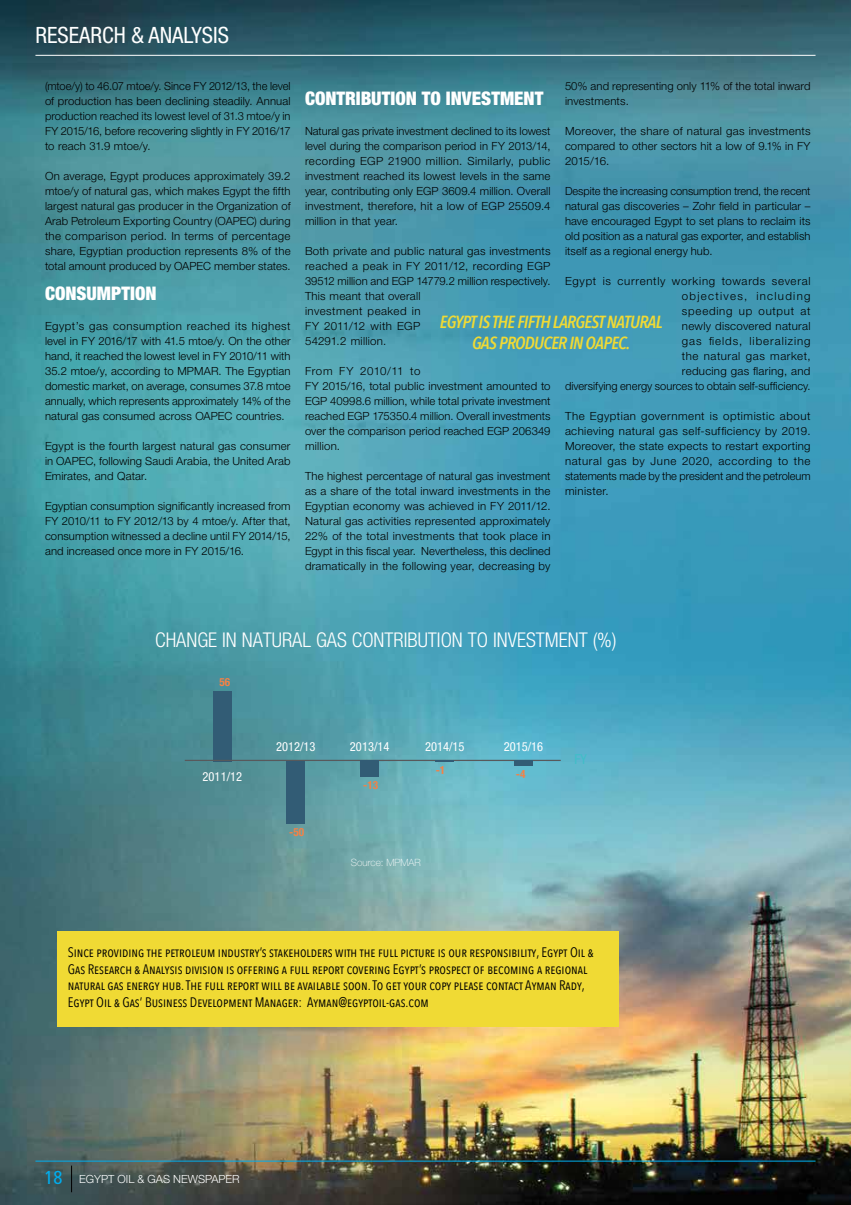
<style>
.page{position:relative;width:851px;height:1205px;background:#fff}
.page>*{position:absolute;margin:0;border:0;box-sizing:border-box;transform-origin:0 0}
.t1{font:condensed 22.5px "Helvetica Neue LT Std";color:#fff}
.t2{font:300 condensed 20.38px "Helvetica Neue LT Std";color:#fff}
.t3{font:900 condensed 18.75px "Helvetica Neue LT Std";color:#fff}
.t4{font:italic 600 17.5px/21px "Avenir Next Condensed";letter-spacing:-.035em;color:#f0da34;text-align:center}
.t5{font:13.75px/16.5px "Avenir Next Condensed";color:#000}
.t6{font:condensed 13.75px "Helvetica Neue LT Std";color:#40bec8}
.t7{font:condensed 12.5px "Helvetica Neue LT Std";letter-spacing:.005em;color:#fff}
.t8{font:300 11.25px/15px "Helvetica Neue LT Std";letter-spacing:.01em;color:#000;text-align:justify}
.t9{font:300 11.25px/15px "Helvetica Neue LT Std";letter-spacing:.05em;color:#000;text-align:right}
.t10{font:300 11.25px "Helvetica Neue LT Std";color:#fff}
.t11{font:700 condensed 11.25px "Helvetica Neue LT Std";color:#f48246}
.t12{font:100 10px "Helvetica Neue LT Std";color:#fff}
.s1{font-family:"Frutiger LT Pro";font-weight:400;font-stretch:condensed;font-size:18.75px;color:#00aeef}
</style>
<div class="page">
<img style="left:0;top:0;width:850px;height:1205px">
<div style="left:58px;top:931px;width:561px;height:95px;background:#f0da34"></div>
<div style="left:213px;top:691px;width:19px;height:70px;background:#325c75"></div>
<hr style="left:185px;top:760px;width:375px;height:1px;background:#58595b">
<div style="left:286px;top:761px;width:19px;height:63px;background:#325c75"></div>
<div style="left:359px;top:760px;width:19px;height:17px;background:#325c75"></div>
<svg style="left:435px;top:761px;width:19px;height:1px"></svg>
<div style="left:514px;top:760px;width:19px;height:5px;background:#325c75"></div>
<svg style="left:71px;top:1165px;width:1px;height:27px"></svg>
<hr style="left:35px;top:1161px;width:780px;height:1px;background:#00aeef">
<hr style="left:35px;top:55px;width:780px;height:1px;background:#fff">
<h1 class="t1" style="left:35px;top:23px;width:195px">RESEARCH &amp; ANALYSIS</h1>
<p class="t8" style="left:45px;top:78px;width:247px">(mtoe/y) to 46.07 mtoe/y. Since FY 2012/13, the level of production has been declining steadily. Annual production reached its lowest level of 31.3 mtoe/y in FY 2015/16, before recovering slightly in FY 2016/17 to reach 31.9 mtoe/y.</p>
<p class="t8" style="left:45px;top:168px;width:247px">On average, Egypt produces approximately 39.2 mtoe/y of natural gas, which makes Egypt the fifth largest natural gas producer in the Organization of Arab Petroleum Exporting Country (OAPEC) during the comparison period. In terms of percentage share, Egyptian production represents 8% of the total amount produced by OAPEC member states.</p>
<h3 class="t3" style="left:45px;top:282px;width:113px">CONSUMPTION</h3>
<p class="t8" style="left:45px;top:318px;width:247px">Egypt’s gas consumption reached its highest level in FY 2016/17 with 41.5 mtoe/y. On the other hand, it reached the lowest level in FY 2010/11 with 35.2 mtoe/y, according to MPMAR. The Egyptian domestic market, on average, consumes 37.8 mtoe annually, which represents approximately 14% of the natural gas consumed across OAPEC countries.</p>
<p class="t8" style="left:45px;top:438px;width:247px">Egypt is the fourth largest natural gas consumer in OAPEC, following Saudi Arabia, the United Arab Emirates, and Qatar.</p>
<p class="t8" style="left:45px;top:498px;width:247px">Egyptian consumption significantly increased from FY 2010/11 to FY 2012/13 by 4 mtoe/y. After that, consumption witnessed a decline until FY 2014/15, and increased once more in FY 2015/16.</p>
<p class="t8" style="left:565px;top:78px;width:247px">50% and representing only 11% of the total inward investments.</p>
<p class="t8" style="left:565px;top:123px;width:247px">Moreover, the share of natural gas investments compared to other sectors hit a low of 9.1% in FY 2015/16.</p>
<p class="t8" style="left:565px;top:183px;width:247px">Despite the increasing consumption trend, the recent natural gas discoveries – Zohr field in particular – have encouraged Egypt to set plans to reclaim its old position as a natural gas exporter, and establish itself as a regional energy hub.</p>
<p class="t9" style="left:565px;top:273px;width:247px">Egypt is currently working towards several objectives, including<br>speeding up output at<br>newly discovered natural<br>gas fields, liberalizing<br>the natural gas market,<br>reducing gas flaring, and<br>diversifying energy sources to obtain self-sufficiency.</p>
<p class="t8" style="left:565px;top:408px;width:247px">The Egyptian government is optimistic about achieving natural gas self-sufficiency by 2019.<br>Moreover, the state expects to restart exporting natural gas by June 2020, according to the statements made by the president and the petroleum minister.</p>
<h3 class="t3" style="left:305px;top:87px;width:240px">CONTRIBUTION TO INVESTMENT</h3>
<p class="t8" style="left:305px;top:123px;width:247px">Natural gas private investment declined to its lowest level during the comparison period in FY 2013/14, recording EGP 21900 million. Similarly, public investment reached its lowest levels in the same year, contributing only EGP 3609.4 million. Overall investment, therefore, hit a low of EGP 25509.4 million in that year.</p>
<p class="t8" style="left:305px;top:243px;width:247px;text-align:left">Both private and public natural gas investments reached a peak in FY 2011/12, recording EGP<br>39512 million and EGP 14779.2 million respectively.<br>This meant that overall<br>investment peaked in<br>FY 2011/12 with EGP<br>54291.2 million.</p>
<p class="t8" style="left:305px;top:363px;width:247px;text-align:left">From FY 2010/11 to<br>FY 2015/16, total public investment amounted to EGP 40998.6 million, while total private investment reached EGP 175350.4 million. Overall investments over the comparison period reached EGP 206349 million.</p>
<p class="t8" style="left:305px;top:468px;width:247px">The highest percentage of natural gas investment as a share of the total inward investments in the Egyptian economy was achieved in FY 2011/12.<br>Natural gas activities represented approximately 22% of the total investments that took place in Egypt in this fiscal year. Nevertheless, this declined dramatically in the following year, decreasing by</p>
<h3 class="t4" style="left:439px;top:311px;width:224px">EGYPT IS THE FIFTH LARGEST NATURAL<br>GAS PRODUCER IN OAPEC.</h3>
<h2 class="t2" style="left:155px;top:628px;width:463px">CHANGE IN NATURAL GAS CONTRIBUTION TO INVESTMENT (%)</h2>
<p class="t11" style="left:219px;top:675px;width:12px">56</p>
<p class="t7" style="left:202px;top:769px;width:41px">2011/12</p>
<p class="t7" style="left:276px;top:739px;width:41px">2012/13</p>
<p class="t7" style="left:350px;top:739px;width:41px">2013/14</p>
<p class="t7" style="left:425px;top:739px;width:41px">2014/15</p>
<p class="t7" style="left:503px;top:739px;width:41px">2015/16</p>
<p class="t11" style="left:516px;top:767px;width:11px">-4</p>
<p class="t11" style="left:435px;top:763px;width:11px">-1</p>
<p class="t11" style="left:289px;top:825px;width:16px">-50</p>
<p class="t11" style="left:363px;top:778px;width:16px">-13</p>
<p class="t12" style="left:351px;top:857px;width:71px">Source: MPMAR</p>
<p class="t6" style="left:574px;top:751px;width:14px">FY</p>
<p class="t5" style="left:68px;top:943px;width:527px">Since providing the petroleum industry’s stakeholders with the full picture is our responsibility, Egypt Oil &amp; Gas Research &amp; Analysis division is offering a full report covering Egypt’s prospect of becoming a regional natural gas energy hub. The full report will be available soon. To get your copy please contact Ayman Rady, Egypt Oil &amp; Gas’ Business Development Manager: Ayman@egyptoil-gas.com</p>
<p class="t10" style="left:45px;top:1172px;width:197px"><span class="s1">18</span> EGYPT OIL &amp; GAS NEWSPAPER</p>
</div>
